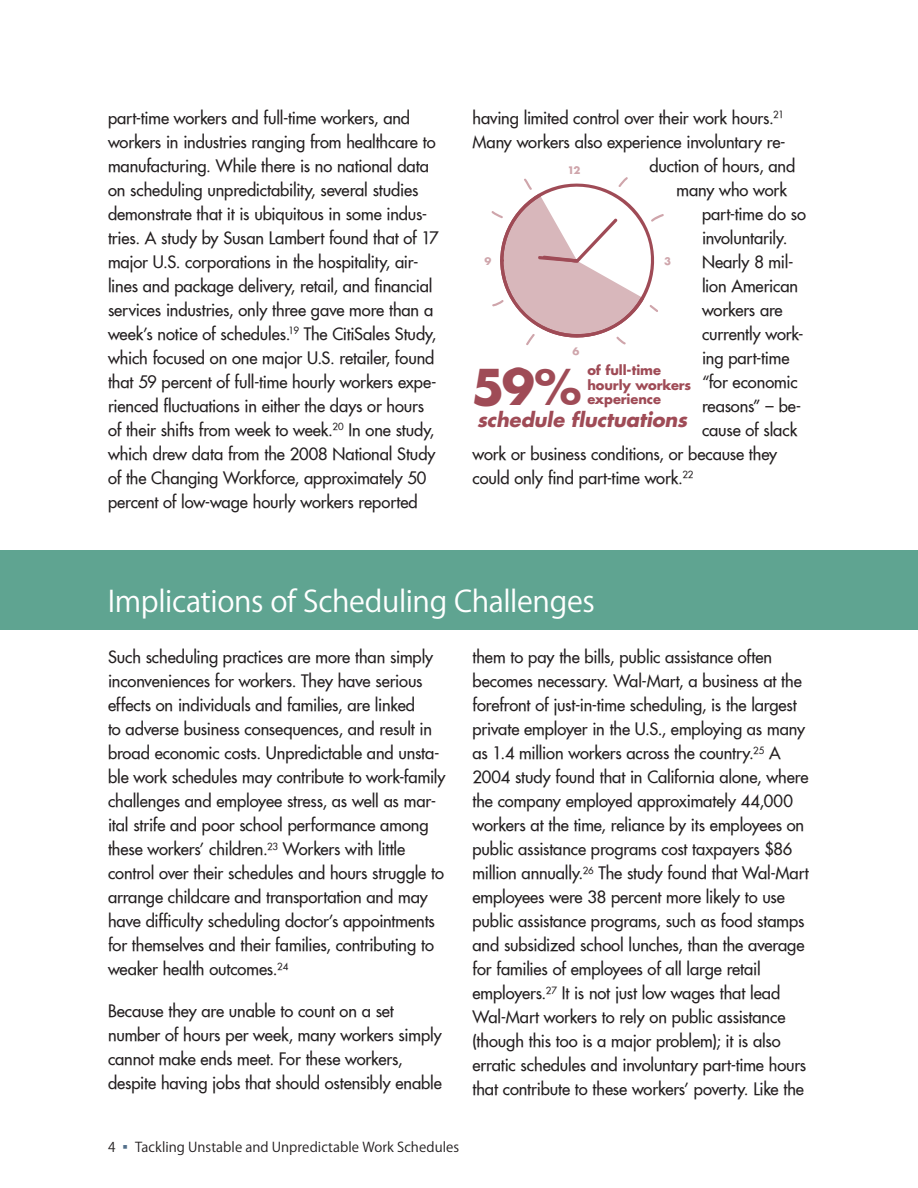
<style>
.page{position:relative;width:918px;height:1188px;background:#fff}
.page>*{position:absolute;margin:0;border:0;box-sizing:border-box;transform-origin:0 0}
.t1{font:48.3px "Futura Koyu";color:#9f4b56}
.heading{font:29.25px "Koz Go Pr 6 N";letter-spacing:-.015em;color:#fff}
.t2{font:italic 19.5px "Futura Koyu";letter-spacing:-.01em;color:#9f4b56}
.body{font:16.5px/24px "Futura Extended";letter-spacing:-.005em;color:#231f20}
.t3{font:13.5px "Koz Go Pr 6 N";letter-spacing:.005em;color:#231f20}
.t4{font:13.05px/14.5px "Futura Koyu";letter-spacing:-.01em;color:#9f4b56}
.t5{font:10.2px "Futura Koyu";color:#cfa5ab}
.s1{font-weight:300;color:#526f8a}
</style>
<div class="page">
<div style="left:0;top:550px;width:918px;height:80px;background:#5fa491"></div>
<svg style="left:491px;top:177px;width:173px;height:168px"></svg>
<p class="body" style="left:108px;top:105px;width:332px">part-time workers and full-time workers, and workers in industries ranging from healthcare to manufacturing. While there is no national data on scheduling unpredictability, several studies demonstrate that it is ubiquitous in some indus&shy;tries. A study by Susan Lambert found that of 17 major U.S. corporations in the hospitality, air&shy;lines and package delivery, retail, and financial services industries, only three gave more than a week’s notice of schedules.<sup>19</sup> The CitiSales Study, which focused on one major U.S. retailer, found that 59 percent of full-time hourly workers expe&shy;rienced fluctuations in either the days or hours of their shifts from week to week.<sup>20</sup> In one study, which drew data from the 2008 National Study of the Changing Workforce, approximately 50 percent of low-wage hourly workers reported</p>
<p class="body" style="left:472px;top:105px;width:313px">having limited control over their work hours.<sup>21</sup></p>
<p class="body" style="left:472px;top:129px;width:315px">Many workers also experience involuntary re-</p>
<p class="body" style="left:650px;top:153px;width:147px">duction of hours, and</p>
<p class="body" style="left:676px;top:177px;width:112px">many who work</p>
<p class="body" style="left:702px;top:201px;width:105px">part-time do so</p>
<p class="body" style="left:702px;top:225px;width:87px">involuntarily.</p>
<p class="body" style="left:702px;top:249px;width:93px">Nearly 8 mil-</p>
<p class="body" style="left:702px;top:273px;width:98px">lion American</p>
<p class="body" style="left:702px;top:297px;width:82px">workers are</p>
<p class="body" style="left:702px;top:321px;width:103px">currently work-</p>
<p class="body" style="left:702px;top:345px;width:89px">ing part-time</p>
<p class="body" style="left:702px;top:369px;width:97px">“for economic</p>
<p class="body" style="left:702px;top:393px;width:101px">reasons” – be-</p>
<p class="body" style="left:702px;top:417px;width:97px">cause of slack</p>
<p class="body" style="left:472px;top:441px;width:306px">work or business conditions, or because they</p>
<p class="body" style="left:472px;top:465px;width:222px">could only find part-time work.<sup>22</sup></p>
<p class="t5" style="left:567px;top:163px;width:14px">12</p>
<p class="t5" style="left:484px;top:254px;width:8px">9</p>
<p class="t5" style="left:664px;top:254px;width:8px">3</p>
<p class="t5" style="left:573px;top:344px;width:8px">6</p>
<p class="t1" style="left:471px;top:353px;width:112px">59%</p>
<p class="t4" style="left:587px;top:363px;width:105px">of full-time hourly workers experience</p>
<p class="t2" style="left:477px;top:406px;width:211px">schedule fluctuations</p>
<p class="heading" style="left:108px;top:585px;width:489px">Implications of Scheduling Challenges</p>
<p class="body" style="left:472px;top:645px;width:338px">them to pay the bills, public assistance often becomes necessary. Wal-Mart, a business at the forefront of just-in-time scheduling, is the largest private employer in the U.S., employing as many as 1.4 million workers across the country.<sup>25</sup> A 2004 study found that in California alone, where the company employed approximately 44,000 workers at the time, reliance by its employees on public assistance programs cost taxpayers $86 million annually.<sup>26</sup> The study found that Wal-Mart employees were 38 percent more likely to use public assistance programs, such as food stamps and subsidized school lunches, than the average for families of employees of all large retail employers.<sup>27</sup> It is not just low wages that lead Wal-Mart workers to rely on public assistance (though this too is a major problem); it is also erratic schedules and involuntary part-time hours that contribute to these workers’ poverty. Like the</p>
<p class="body" style="left:108px;top:645px;width:339px">Such scheduling practices are more than simply inconveniences for workers. They have serious effects on individuals and families, are linked<br>to adverse business consequences, and result in broad economic costs. Unpredictable and unsta&shy;ble work schedules may contribute to work-family challenges and employee stress, as well as mar&shy;ital strife and poor school performance among these workers’ children.<sup>23</sup> Workers with little control over their schedules and hours struggle to arrange childcare and transportation and may have difficulty scheduling doctor’s appointments for themselves and their families, contributing to weaker health outcomes.<sup>24</sup></p>
<p class="body" style="left:108px;top:999px;width:335px">Because they are unable to count on a set number of hours per week, many workers simply cannot make ends meet. For these workers, despite having jobs that should ostensibly enable</p>
<p class="t3" style="left:108px;top:1139px;width:353px">4 <span class="s1">▪</span> Tackling Unstable and Unpredictable Work Schedules</p>
</div>
